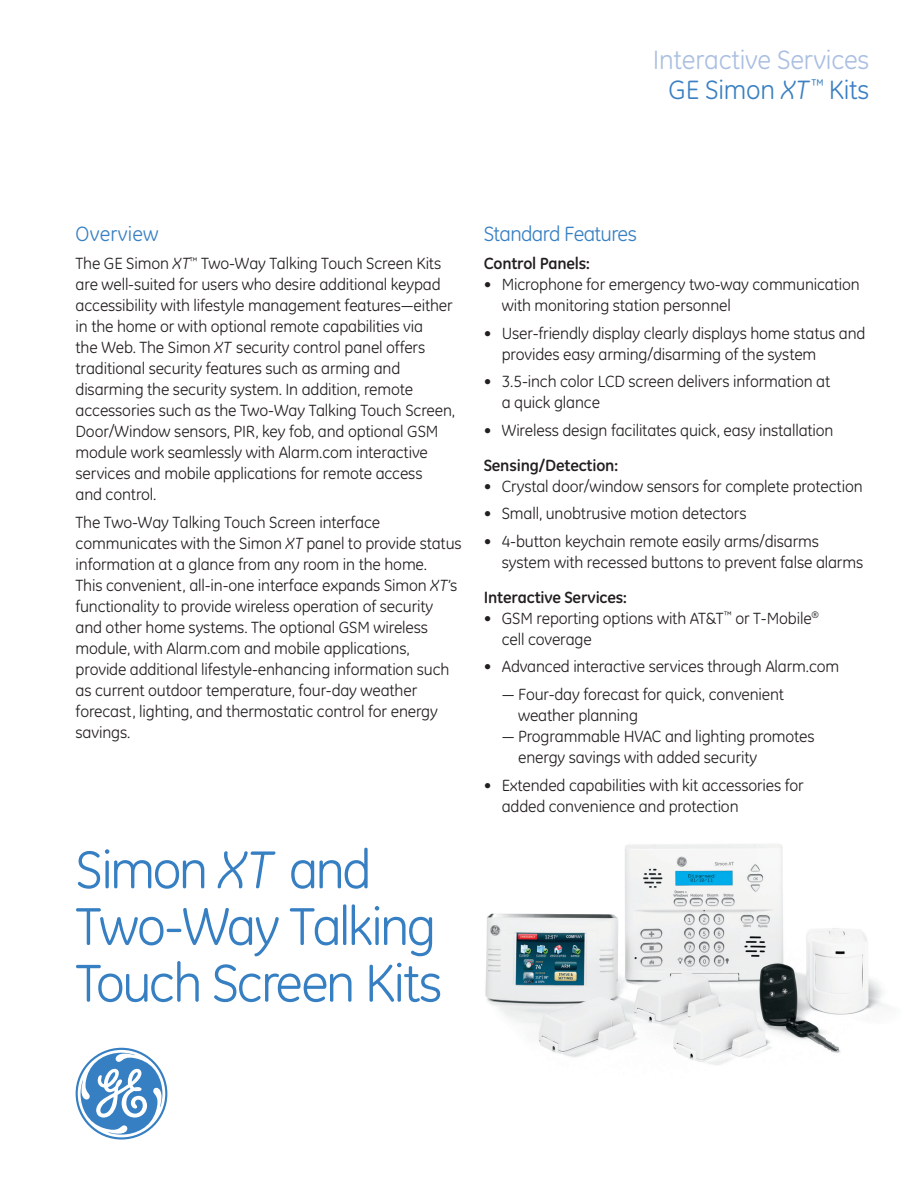
<style>
.page{position:relative;width:918px;height:1188px;background:#fff}
.page>*{position:absolute;margin:0;border:0;box-sizing:border-box;transform-origin:0 0}
.t1{font:54px/56.7px "GE Inspira";letter-spacing:-.05em;color:#367fc2}
.t2{font:27px/30px "GE Inspira";letter-spacing:-.01em;color:#abbfe2;text-align:center}
.HEAD{font:21px "GE Inspira";letter-spacing:-.03em;color:#367fc2}
.HEAD-2{font:21px "GE Inspira";color:#367fc2}
.BODY{font:16.5px/21px "GE Inspira";letter-spacing:-.01em;color:#231f20}
.Table_Head{font:16.5px/21px "GE Inspira";letter-spacing:-.01em;color:#231f20}
.Table_Head-2{font:700 16.5px "GE Inspira";letter-spacing:-.01em;color:#231f20}
.s1{color:#3b80c2}
.s2{font-style:italic;color:#3b80c2}
.s3{font-style:italic}
</style>
<div class="page">
<svg style="left:76px;top:1048px;width:91px;height:92px"></svg>
<img style="left:485px;top:844px;width:402px;height:221px">
<p class="t2" style="left:653px;top:44px;width:218px">Interactive Services<br><span class="s1">GE Simon</span> <span class="s2">XT</span> <sup>™</sup> <span class="s1">Kits</span></p>
<p class="HEAD-2" style="left:76px;top:222px;width:84px">Overview</p>
<p class="BODY" style="left:76px;top:253px;width:381px">The GE Simon <span class="s3">XT</span><sup>™</sup> Two-Way Talking Touch Screen Kits are well-suited for users who desire additional keypad accessibility with lifestyle management features—either in the home or with optional remote capabilities via<br>the Web. The Simon <span class="s3">XT</span> security control panel offers traditional security features such as arming and disarming the security system. In addition, remote accessories such as the Two-Way Talking Touch Screen, Door/Window sensors, PIR, key fob, and optional GSM module work seamlessly with Alarm.com interactive services and mobile applications for remote access<br>and control.</p>
<p class="BODY" style="left:76px;top:511px;width:388px">The Two-Way Talking Touch Screen interface communicates with the Simon <span class="s3">XT</span> panel to provide status information at a glance from any room in the home.<br>This convenient, all-in-one interface expands Simon <span class="s3">XT</span>’s functionality to provide wireless operation of security and other home systems. The optional GSM wireless module, with Alarm.com and mobile applications, provide additional lifestyle-enhancing information such as current outdoor temperature, four-day weather forecast, lighting, and thermostatic control for energy savings.</p>
<p class="t1" style="left:76px;top:841px;width:368px">Simon <span class="s3">XT</span> and<br>Two-Way Talking<br>Touch Screen Kits</p>
<p class="HEAD" style="left:484px;top:222px;width:155px">Standard Features</p>
<p class="Table_Head-2" style="left:484px;top:253px;width:108px">Control Panels:</p>
<p class="Table_Head" style="left:502px;top:274px;width:360px;text-indent:-18px">• Microphone for emergency two-way communication with monitoring station personnel</p>
<p class="Table_Head" style="left:502px;top:322px;width:365px;text-indent:-18px">• User-friendly display clearly displays home status and provides easy arming/disarming of the system</p>
<p class="Table_Head" style="left:502px;top:371px;width:330px;text-indent:-18px">• 3.5-inch color LCD screen delivers information at a quick glance</p>
<p class="Table_Head" style="left:484px;top:420px;width:351px">• Wireless design facilitates quick, easy installation</p>
<p class="Table_Head-2" style="left:484px;top:454px;width:136px">Sensing/Detection:</p>
<p class="Table_Head" style="left:484px;top:475px;width:380px">• Crystal door/window sensors for complete protection</p>
<p class="Table_Head" style="left:484px;top:503px;width:264px">• Small, unobtrusive motion detectors</p>
<p class="Table_Head" style="left:502px;top:531px;width:363px;text-indent:-18px">• 4-button keychain remote easily arms/disarms system with recessed buttons to prevent false alarms</p>
<p class="Table_Head-2" style="left:484px;top:586px;width:145px">Interactive Services:</p>
<p class="Table_Head" style="left:502px;top:607px;width:319px;text-indent:-18px">• GSM reporting options with AT&amp;T<sup>™</sup> or T-Mobile<sup>® </sup>cell coverage</p>
<p class="Table_Head" style="left:484px;top:656px;width:357px">• Advanced interactive services through Alarm.com</p>
<p class="Table_Head" style="left:518px;top:684px;width:268px;text-indent:-16px">— Four-day forecast for quick, convenient weather planning</p>
<p class="Table_Head" style="left:518px;top:726px;width:298px;text-indent:-16px">— Programmable HVAC and lighting promotes energy savings with added security</p>
<p class="Table_Head" style="left:502px;top:775px;width:304px;text-indent:-18px">• Extended capabilities with kit accessories for added convenience and protection</p>
</div>
